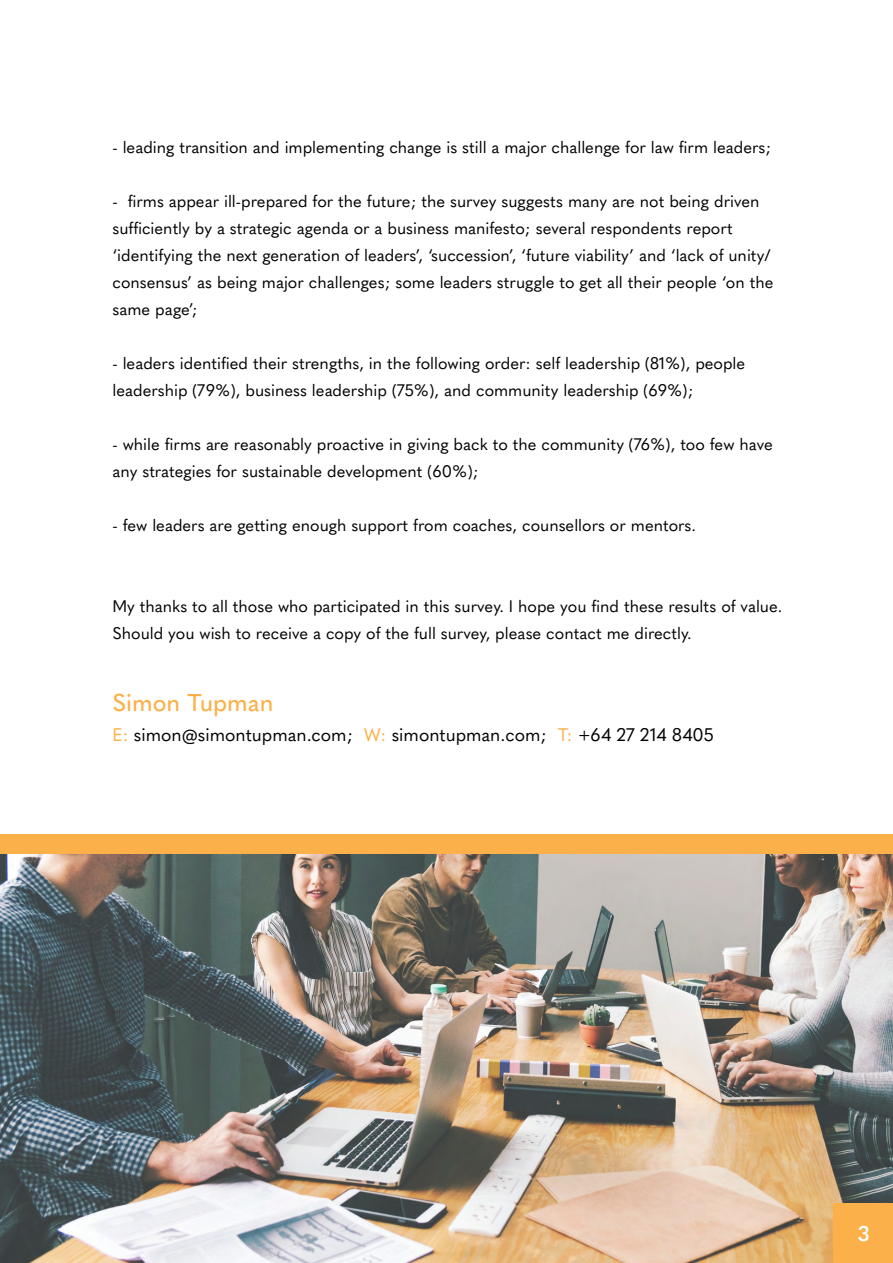
<style>
.page{position:relative;width:893px;height:1263px;background:#fff}
.page>*{position:absolute;margin:0;border:0;box-sizing:border-box;transform-origin:0 0}
.t1{font:500 24px "Quasimoda";color:#fbb049}
.t2{font:600 21px "Quasimoda";color:#fff}
.t3{font:18px "Quasimoda";color:#000}
.t4{font:16.5px/27px "Quasimoda";color:#000}
.s1{color:#fbb049}
</style>
<div class="page">
<img style="left:0;top:854px;width:893px;height:409px">
<div style="left:0;top:834px;width:893px;height:20px;background:#fbb049"></div>
<div style="left:833px;top:1203px;width:60px;height:60px;background:#fbb049"></div>
<p class="t4" style="left:112px;top:133px;width:660px">- leading transition and implementing change is still a major challenge for law firm leaders;</p>
<p class="t4" style="left:112px;top:187px;width:662px">- firms appear ill-prepared for the future; the survey suggests many are not being driven sufficiently by a strategic agenda or a business manifesto; several respondents report ‘identifying the next generation of leaders’, ‘succession’, ‘future viability’ and ‘lack of unity/ consensus’ as being major challenges; some leaders struggle to get all their people ‘on the same page’;</p>
<p class="t4" style="left:112px;top:349px;width:634px">- leaders identified their strengths, in the following order: self leadership (81%), people leadership (79%), business leadership (75%), and community leadership (69%);</p>
<p class="t4" style="left:112px;top:430px;width:662px">- while firms are reasonably proactive in giving back to the community (76%), too few have any strategies for sustainable development (60%);</p>
<p class="t4" style="left:112px;top:511px;width:585px">- few leaders are getting enough support from coaches, counsellors or mentors.</p>
<p class="t4" style="left:112px;top:592px;width:671px">My thanks to all those who participated in this survey. I hope you find these results of value.<br>Should you wish to receive a copy of the full survey, please contact me directly.</p>
<h1 class="t1" style="left:112px;top:684px;width:162px">Simon Tupman</h1>
<p class="t3" style="left:112px;top:721px;width:603px"><span class="s1">E:</span> simon@simontupman.com; <span class="s1">W:</span> simontupman.com; <span class="s1">T:</span> +64 27 214 8405</p>
<p class="t2" style="left:858px;top:1217px;width:13px">3</p>
</div>
